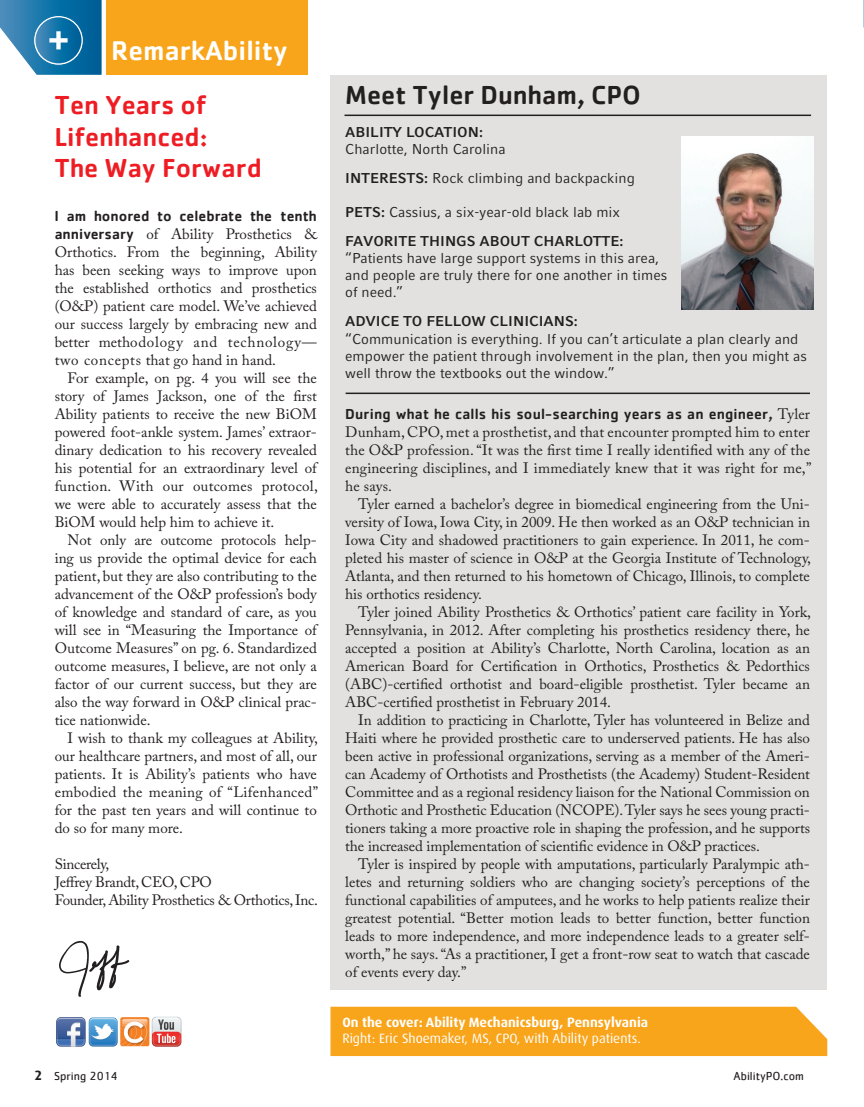
<style>
.page{position:relative;width:864px;height:1107px;background:#fff}
.page>*{position:absolute;margin:0;border:0;box-sizing:border-box;transform-origin:0 0}
.t1{font:500 28.05px "Cachet Std";color:#fff}
.t2{font:500 27px/31.5px "Cachet Std";color:#ee1d23}
.t3{font:500 27px "Cachet Std";color:#231f20}
.t4{font:15px/18px "Adobe Caslon Pro";color:#231f20;text-align:justify}
.t5{font:15px/18px "Adobe Caslon Pro";letter-spacing:-.02em;color:#231f20}
.t6{font:500 15px "Cachet Std";letter-spacing:.01em;color:#231f20}
.t7{font:500 15px "Cachet";color:#231f20}
.t8{font:14.25px/17.1px "Compatil Fact LT Pro";color:#231f20}
.t9{font:700 14.25px/29.1px "Compatil Fact LT Pro";color:#231f20}
.t10{font:13.5px "Dax OT";color:#fff}
.t11{font:700 13.5px "Dax OT";color:#fff}
.t12{font:12px "Cachet";color:#231f20}
.s1{font-family:"Cachet";font-weight:500}
.s2{font-weight:700}
.s3{font-weight:400}
.s4{font-family:"Adobe Caslon Pro";font-weight:400}
.s5{font-family:"Dax OT";font-weight:700;font-size:13.5px}
</style>
<div class="page">
<div style="left:106px;top:0;width:202px;height:74px;background:#f9a51b"></div>
<svg style="left:863px;top:0;width:1px;height:28px"></svg>
<svg style="left:0;top:0;width:102px;height:75px;background:#3c89b5"></svg>
<div style="left:330px;top:75px;width:497px;height:915px;background:#e3e1e0"></div>
<div style="left:330px;top:1007px;width:497px;height:49px;background:#f9a51b"></div>
<img style="left:59px;top:940px;width:71px;height:57px">
<img style="left:56px;top:1016px;width:126px;height:31px">
<img style="left:682px;top:136px;width:132px;height:174px">
<hr style="left:346px;top:393px;width:464px;height:1px;background:#231f20">
<hr style="left:345px;top:115px;width:466px;height:1px;background:#231f20">
<h1 class="t1" style="left:111px;top:33px;width:178px">RemarkAbility</h1>
<h2 class="t2" style="left:55px;top:89px;width:209px">Ten Years of<br>Lifenhanced:<br>The Way Forward</h2>
<p class="t7" style="left:55px;top:207px;width:264px">I am honored to celebrate the tenth</p>
<p class="t4" style="left:55px;top:225px;width:264px"><span class="s1">anniversary</span> of Ability Prosthetics &amp; Orthotics. From the beginning, Ability has been seeking ways to improve upon the established orthotics and prosthetics (O&amp;P) patient care model. We’ve achieved our success largely by embracing new and better methodology and technology— two concepts that go hand in hand.</p>
<p class="t4" style="left:55px;top:369px;width:265px;text-indent:13px">For example, on pg. 4 you will see the story of James Jackson, one of the first Ability patients to receive the new BiOM powered foot-ankle system. James’ extraor&shy;dinary dedication to his recovery revealed his potential for an extraordinary level of function. With our outcomes protocol, we were able to accurately assess that the BiOM would help him to achieve it.</p>
<p class="t4" style="left:55px;top:531px;width:264px;text-indent:13px">Not only are outcome protocols help&shy;ing us provide the optimal device for each patient, but they are also contributing to the advancement of the O&amp;P profession’s body of knowledge and standard of care, as you will see in “Measuring the Importance of Outcome Measures” on pg. 6. Standardized outcome measures, I believe, are not only a factor of our current success, but they are also the way forward in O&amp;P clinical prac&shy;tice nationwide.</p>
<p class="t4" style="left:55px;top:729px;width:265px;text-indent:13px">I wish to thank my colleagues at Ability, our healthcare partners, and most of all, our patients. It is Ability’s patients who have embodied the meaning of “Lifenhanced” for the past ten years and will continue to do so for many more.</p>
<p class="t5" style="left:55px;top:855px;width:265px">Sincerely,<br>Jeffrey Brandt, CEO, CPO<br>Founder, Ability Prosthetics &amp; Orthotics, Inc.</p>
<h2 class="t3" style="left:345px;top:79px;width:297px">Meet Tyler Dunham, CPO</h2>
<p class="t9" style="left:345px;top:117px;width:139px">ABILITY LOCATION:</p>
<p class="t8" style="left:345px;top:134px;width:291px;line-height:29.1px">Charlotte, North Carolina<br><span class="s2">INTERESTS:</span> Rock climbing and backpacking</p>
<p class="t9" style="left:345px;top:198px;width:280px">PETS: <span class="s3">Cassius, a six-year-old black lab mix<br></span>FAVORITE THINGS ABOUT CHARLOTTE:</p>
<p class="t8" style="left:345px;top:250px;width:324px">“Patients have large support systems in this area, and people are truly there for one another in times of need.”</p>
<p class="t9" style="left:345px;top:307px;width:234px">ADVICE TO FELLOW CLINICIANS:</p>
<p class="t8" style="left:345px;top:330px;width:463px">“Communication is everything. If you can’t articulate a plan clearly and empower the patient through involvement in the plan, then you might as well throw the textbooks out the window.”</p>
<p class="t6" style="left:345px;top:405px;width:466px">During what he calls his soul-searching years as an engineer, <span class="s4">Tyler</span></p>
<p class="t4" style="left:345px;top:423px;width:468px">Dunham, CPO, met a prosthetist, and that encounter prompted him to enter the O&amp;P profession. “It was the first time I really identified with any of the engineering disciplines, and I immediately knew that it was right for me,” he says.</p>
<p class="t4" style="left:345px;top:495px;width:467px;text-indent:13px">Tyler earned a bachelor’s degree in biomedical engineering from the Uni&shy;versity of Iowa, Iowa City, in 2009. He then worked as an O&amp;P technician in Iowa City and shadowed practitioners to gain experience. In 2011, he com&shy;pleted his master of science in O&amp;P at the Georgia Institute of Technology, Atlanta, and then returned to his hometown of Chicago, Illinois, to complete his orthotics residency.</p>
<p class="t4" style="left:345px;top:603px;width:467px;text-indent:13px">Tyler joined Ability Prosthetics &amp; Orthotics’ patient care facility in York, Pennsylvania, in 2012. After completing his prosthetics residency there, he accepted a position at Ability’s Charlotte, North Carolina, location as an American Board for Certification in Orthotics, Prosthetics &amp; Pedorthics (ABC)-certified orthotist and board-eligible prosthetist. Tyler became an ABC-certified prosthetist in February 2014.</p>
<p class="t4" style="left:345px;top:711px;width:466px;text-indent:13px">In addition to practicing in Charlotte, Tyler has volunteered in Belize and Haiti where he provided prosthetic care to underserved patients. He has also been active in professional organizations, serving as a member of the Ameri&shy;can Academy of Orthotists and Prosthetists (the Academy) Student-Resident Committee and as a regional residency liaison for the National Commission on Orthotic and Prosthetic Education (NCOPE). Tyler says he sees young practi&shy;tioners taking a more proactive role in shaping the profession, and he supports the increased implementation of scientific evidence in O&amp;P practices.</p>
<p class="t4" style="left:345px;top:855px;width:466px;text-indent:13px">Tyler is inspired by people with amputations, particularly Paralympic ath&shy;letes and returning soldiers who are changing society’s perceptions of the functional capabilities of amputees, and he works to help patients realize their greatest potential. “Better motion leads to better function, better function leads to more independence, and more independence leads to a greater self&shy;worth,” he says. “As a practitioner, I get a front-row seat to watch that cascade of events every day.”</p>
<p class="t11" style="left:342px;top:1013px;width:307px">On the cover: Ability Mechanicsburg, Pennsylvania</p>
<p class="t10" style="left:342px;top:1030px;width:300px">Right: Eric Shoemaker, MS, CPO, with Ability patients.</p>
<p class="t12" style="left:35px;top:1069px;width:84px"><span class="s5">2</span> Spring 2014</p>
<p class="t12" style="left:734px;top:1069px;width:72px">AbilityPO.com</p>
</div>
